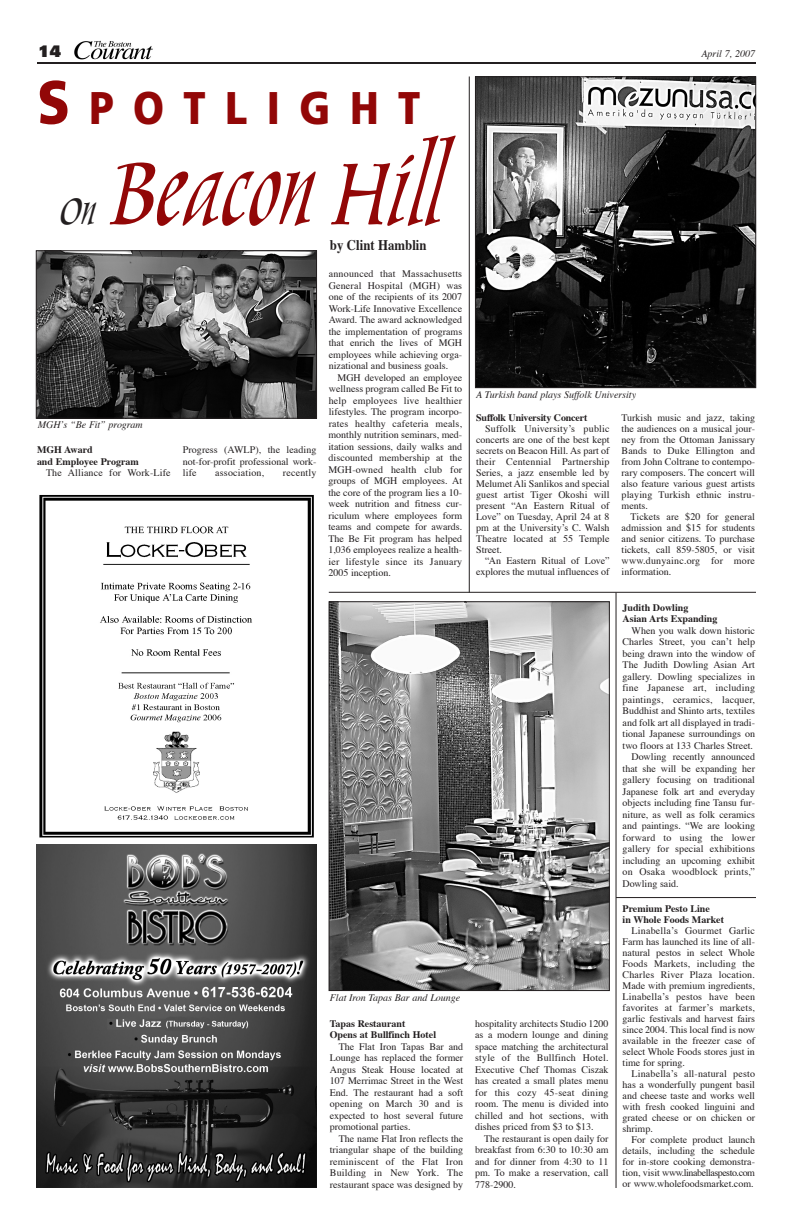
<style>
.page{position:relative;width:792px;height:1224px;background:#fff}
.page>*{position:absolute;margin:0;border:0;box-sizing:border-box;transform-origin:0 0}
.t1{font:italic 134px "Marigold";color:#920707;scale:.87 1}
.t2{font:italic 55.4px "Marigold";color:#231f20;scale:.87 1}
.t3{font:900 45.8px "Frutiger";letter-spacing:.49em;color:#920707;scale:.87 1}
.t4{font:900 16px "Univers";color:#231f20}
.t5{font:700 14.7px "Times";color:#231f20;scale:.87 1}
.t6{font:10px/11.5px "Times";color:#231f20;text-align:justify}
.t7{font:700 10px/11.5px "Times";color:#231f20}
.t8{font:10px "Times";letter-spacing:.02em;color:#231f20}
.t9{font:italic 10px "Times";color:#231f20}
.s1{font-size:61px}
</style>
<div class="page">
<img style="left:331px;top:603px;width:277px;height:386px">
<div style="left:329px;top:601px;width:281px;height:390px;border:1px solid #231f20"></div>
<img style="left:74px;top:41px;width:79px;height:19px">
<hr style="left:37px;top:62px;width:719px;height:2px;background:#231f20">
<img style="left:36px;top:845px;width:281px;height:343px">
<img style="left:39px;top:495px;width:275px;height:343px">
<img style="left:477px;top:78px;width:277px;height:308px">
<div style="left:475px;top:76px;width:281px;height:312px;border:1px solid #231f20"></div>
<img style="left:38px;top:253px;width:277px;height:164px">
<div style="left:36px;top:251px;width:281px;height:168px;border:1px solid #231f20"></div>
<hr style="left:329px;top:592px;width:427px;height:1px;background:#231f20">
<hr style="left:469px;top:76px;width:1px;height:517px;background:#231f20">
<hr style="left:616px;top:592px;width:1px;height:596px;background:#231f20">
<hr style="left:616px;top:897px;width:140px;height:1px;background:#231f20">
<h3 class="t4" style="left:38px;top:45px;width:24px">14</h3>
<p class="t9" style="left:701px;top:49px;width:55px">April 7, 2007</p>
<h3 class="t3" style="left:37px;top:89px;width:442px"><span class="s1">S</span>POTLIGHT</h3>
<h2 class="t2" style="left:58px;top:176px;width:55px">On</h2>
<h1 class="t1" style="left:106px;top:107px;width:415px">Beacon Hill</h1>
<h3 class="t5" style="left:330px;top:239px;width:113px">by Clint Hamblin</h3>
<p class="t9" style="left:38px;top:421px;width:107px">MGH’s “Be Fit” program</p>
<p class="t7" style="left:37px;top:445px;width:103px">MGH Award<br>and Employee Program</p>
<p class="t6" style="left:46px;top:468px;width:126px">The Alliance for Work-Life</p>
<p class="t6" style="left:183px;top:445px;width:135px">Progress (AWLP), the leading not-for-profit professional work&shy;life</p>
<p class="t8" style="left:215px;top:469px;width:51px">association,</p>
<p class="t8" style="left:283px;top:469px;width:35px">recently</p>
<p class="t6" style="left:329px;top:269px;width:135px">announced that Massachusetts General Hospital (MGH) was one of the recipients of its 2007<br>Work-Life Innovative Excellence Award. The award acknowledged the implementation of programs that enrich the lives of MGH employees while achieving orga&shy;nizational and business goals.</p>
<p class="t6" style="left:328px;top:373px;width:135px;text-indent:9px">MGH developed an employee wellness program called Be Fit to help employees live healthier lifestyles. The program incorpo&shy;rates healthy cafeteria meals, monthly nutrition seminars, med&shy;itation sessions, daily walks and discounted membership at the MGH-owned health club for groups of MGH employees. At the core of the program lies a 10- week nutrition and fitness cur&shy;riculum where employees form teams and compete for awards.<br>The Be Fit program has helped 1,036 employees realize a health&shy;ier lifestyle since its January 2005 inception.</p>
<p class="t9" style="left:330px;top:993px;width:132px">Flat Iron Tapas Bar and Lounge</p>
<p class="t7" style="left:330px;top:1018px;width:108px">Tapas Restaurant<br>Opens at Bullfinch Hotel</p>
<p class="t6" style="left:330px;top:1041px;width:135px;text-indent:9px">The Flat Iron Tapas Bar and Lounge has replaced the former Angus Steak House located at 107 Merrimac Street in the West End. The restaurant had a soft opening on March 30 and is expected to host several future promotional parties.</p>
<p class="t6" style="left:330px;top:1133px;width:135px;text-indent:9px">The name Flat Iron reflects the triangular shape of the building reminiscent of the Flat Iron Building in New York. The restaurant space was designed by</p>
<p class="t9" style="left:476px;top:390px;width:161px">A Turkish band plays Suffolk University</p>
<p class="t7" style="left:476px;top:413px;width:113px">Suffolk University Concert</p>
<p class="t6" style="left:476px;top:424px;width:135px;line-height:11px;text-indent:9px">Suffolk University’s public concerts are one of the best kept secrets on Beacon Hill. As part of their Centennial Partnership Series, a jazz ensemble led by Melumet Ali Sanlikos and special guest artist Tiger Okoshi will present “An Eastern Ritual of Love” on Tuesday, April 24 at 8 pm at the University’s C. Walsh Theatre located at 55 Temple Street.</p>
<p class="t6" style="left:476px;top:556px;width:135px;line-height:11px;text-align:right">“An Eastern Ritual of Love” explores the mutual influences of</p>
<p class="t6" style="left:475px;top:1018px;width:135px">hospitality architects Studio 1200 as a modern lounge and dining space matching the architectural style of the Bullfinch Hotel.<br>Executive Chef Thomas Ciszak has created a small plates menu for this cozy 45-seat dining room. The menu is divided into chilled and hot sections, with dishes priced from $3 to $13.</p>
<p class="t6" style="left:475px;top:1133px;width:135px;text-indent:9px">The restaurant is open daily for breakfast from 6:30 to 10:30 am and for dinner from 4:30 to 11 pm. To make a reservation, call 778-2900.</p>
<p class="t6" style="left:622px;top:413px;width:135px;line-height:11px">Turkish music and jazz, taking the audiences on a musical jour&shy;ney from the Ottoman Janissary Bands to Duke Ellington and from John Coltrane to contempo&shy;rary composers. The concert will also feature various guest artists playing Turkish ethnic instru&shy;ments.</p>
<p class="t6" style="left:622px;top:512px;width:135px;line-height:11px;text-indent:9px">Tickets are $20 for general admission and $15 for students and senior citizens. To purchase tickets, call 859-5805, or visit www.dunyainc.org for more information.</p>
<p class="t7" style="left:623px;top:603px;width:96px">Judith Dowling<br>Asian Arts Expanding</p>
<p class="t6" style="left:632px;top:626px;width:125px">When you walk down historic</p>
<p class="t6" style="left:623px;top:637px;width:134px">Charles Street, you can’t help</p>
<p class="t6" style="left:623px;top:649px;width:134px">being drawn into the window of</p>
<p class="t6" style="left:623px;top:660px;width:134px">The Judith Dowling Asian Art</p>
<p class="t6" style="left:623px;top:672px;width:134px">gallery. Dowling specializes in</p>
<p class="t8" style="left:623px;top:684px;width:134px">fine Japanese art, including</p>
<p class="t8" style="left:623px;top:695px;width:134px">paintings, ceramics, lacquer,</p>
<p class="t6" style="left:623px;top:706px;width:134px">Buddhist and Shinto arts, textiles</p>
<p class="t6" style="left:623px;top:718px;width:134px">and folk art all displayed in tradi-</p>
<p class="t6" style="left:623px;top:729px;width:134px">tional Japanese surroundings on</p>
<p class="t6" style="left:623px;top:741px;width:132px">two floors at 133 Charles Street.</p>
<p class="t6" style="left:632px;top:752px;width:125px">Dowling recently announced</p>
<p class="t6" style="left:623px;top:764px;width:134px">that she will be expanding her</p>
<p class="t6" style="left:623px;top:775px;width:134px">gallery focusing on traditional</p>
<p class="t6" style="left:623px;top:787px;width:134px">Japanese folk art and everyday</p>
<p class="t6" style="left:623px;top:798px;width:134px">objects including fine Tansu fur-</p>
<p class="t6" style="left:623px;top:810px;width:134px">niture, as well as folk ceramics</p>
<p class="t6" style="left:623px;top:821px;width:134px">and paintings. “We are looking</p>
<p class="t8" style="left:623px;top:833px;width:134px">forward to using the lower</p>
<p class="t6" style="left:623px;top:844px;width:134px">gallery for special exhibitions</p>
<p class="t6" style="left:623px;top:856px;width:134px">including an upcoming exhibit</p>
<p class="t8" style="left:623px;top:868px;width:134px">on Osaka woodblock prints,”</p>
<p class="t6" style="left:623px;top:879px;width:58px">Dowling said.</p>
<p class="t7" style="left:623px;top:904px;width:103px;line-height:11px">Premium Pesto Line<br>in Whole Foods Market</p>
<p class="t6" style="left:623px;top:926px;width:134px;line-height:11px;text-indent:9px">Linabella’s Gourmet Garlic Farm has launched its line of all&shy;natural pestos in select Whole Foods Markets, including the Charles River Plaza location.<br>Made with premium ingredients, Linabella’s pestos have been favorites at farmer’s markets, garlic festivals and harvest fairs since 2004. This local find is now available in the freezer case of select Whole Foods stores just in time for spring.</p>
<p class="t6" style="left:623px;top:1069px;width:134px;line-height:11px;text-indent:9px">Linabella’s all-natural pesto has a wonderfully pungent basil and cheese taste and works well with fresh cooked linguini and grated cheese or on chicken or shrimp.</p>
<p class="t6" style="left:623px;top:1135px;width:134px;line-height:11px;text-indent:9px">For complete product launch details, including the schedule for in-store cooking demonstra&shy;tion, visit www.linabellaspesto.com or www.wholefoodsmarket.com.</p>
</div>
